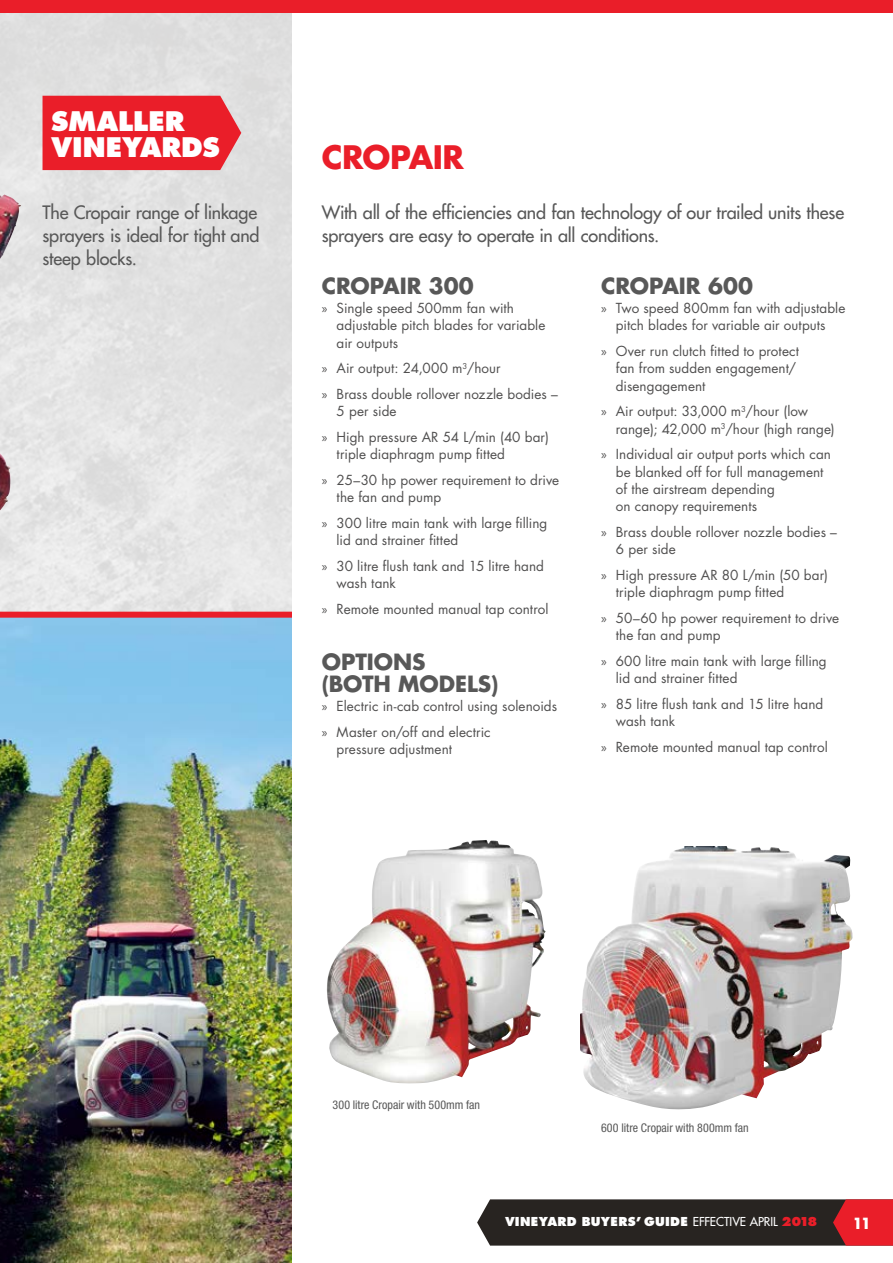
<style>
.page{position:relative;width:893px;height:1263px;background:#fff}
.page>*{position:absolute;margin:0;border:0;box-sizing:border-box;transform-origin:0 0}
.t1{font:700 31.5px "Futura Std";letter-spacing:-.015em;color:#ea1e29}
.t2{font:800 26.25px/25.5px "Futura Std";letter-spacing:-.005em;color:#fff}
.t3{font:700 21.75px/21.8px "Futura Std";color:#585858}
.t4{font:500 18px/23.2px "Futura Std";letter-spacing:-.01em;color:#585858}
.t5{font:700 15px "Futura Std";color:#fff}
.t6{font:13.5px/17.2px "Futura Std";letter-spacing:.005em;color:#504f4f}
.t7{font:condensed 12px "Helvetica Neue LT Std";letter-spacing:.005em;color:#585858}
.t8{font:800 12px "Futura Std";letter-spacing:.025em;color:#fff}
.s1{font-family:"Myriad Pro"}
.s2{font-weight:500}
.s3{color:#ea1e29}
</style>
<div class="page">
<img style="left:0;top:13px;width:1px;height:599px">
<img style="left:0;top:194px;width:22px;height:316px">
<img style="left:580px;top:846px;width:273px;height:264px">
<img style="left:326px;top:840px;width:220px;height:244px">
<div style="left:43px;top:96px;width:198px;height:74px;background:#ea1e29"></div>
<img style="left:0;top:618px;width:292px;height:645px">
<div style="left:0;top:612px;width:292px;height:6px;background:#ea1e29"></div>
<svg style="left:477px;top:1199px;width:416px;height:46px;background:#452928"></svg>
<div style="left:0;top:0;width:893px;height:13px;background:#ea1e29"></div>
<h2 class="t2" style="left:51px;top:108px;width:170px">SMALLER<br>VINEYARDS</h2>
<h3 class="t4" style="left:43px;top:201px;width:219px">The Cropair range of linkage sprayers is ideal for tight and steep blocks.</h3>
<h1 class="t1" style="left:322px;top:137px;width:144px">CROPAIR</h1>
<h3 class="t4" style="left:322px;top:201px;width:524px">With all of the efficiencies and fan technology of our trailed units these sprayers are easy to operate in all conditions.</h3>
<h3 class="t3" style="left:322px;top:274px;width:154px">CROPAIR 300</h3>
<p class="t6" style="left:337px;top:300px;width:210px;text-indent:-15px"><span class="s1">»</span> Single speed 500mm fan with adjustable pitch blades for variable air outputs</p>
<p class="t6" style="left:322px;top:356px;width:238px;line-height:25.8px"><span class="s1">»</span> Air output: 24,000 m<sup>3</sup>/hour<br><span class="s1">»</span> Brass double rollover nozzle bodies –</p>
<p class="t6" style="left:322px;top:399px;width:229px;line-height:25.8px;text-indent:15px">5 per side<br><span class="s1">»</span> High pressure AR 54 L/min (40 bar)</p>
<p class="t6" style="left:322px;top:442px;width:239px;line-height:25.8px;text-indent:15px">triple diaphragm pump fitted<br><span class="s1">»</span> 25–30 hp power requirement to drive</p>
<p class="t6" style="left:322px;top:485px;width:227px;line-height:25.8px;text-indent:15px">the fan and pump<br><span class="s1">»</span> 300 litre main tank with large filling</p>
<p class="t6" style="left:322px;top:528px;width:224px;line-height:25.8px;text-indent:15px">lid and strainer fitted<br><span class="s1">»</span> 30 litre flush tank and 15 litre hand</p>
<p class="t6" style="left:322px;top:571px;width:228px;line-height:25.8px;text-indent:15px">wash tank<br><span class="s1">»</span> Remote mounted manual tap control</p>
<h3 class="t3" style="left:322px;top:651px;width:178px">OPTIONS (BOTH MODELS)</h3>
<p class="t6" style="left:322px;top:693px;width:237px;line-height:25.8px"><span class="s1">»</span> Electric in-cab control using solenoids <span class="s1">»</span> Master on/off and electric</p>
<p class="t6" style="left:337px;top:741px;width:117px">pressure adjustment</p>
<h3 class="t3" style="left:601px;top:274px;width:154px">CROPAIR 600</h3>
<p class="t6" style="left:601px;top:300px;width:246px;text-align:center"><span class="s1">»</span> Two speed 800mm fan with adjustable pitch blades for variable air outputs</p>
<p class="t6" style="left:616px;top:343px;width:185px;text-indent:-15px"><span class="s1">»</span> Over run clutch fitted to protect fan from sudden engagement/ disengagement</p>
<p class="t6" style="left:616px;top:403px;width:220px;text-indent:-15px"><span class="s1">»</span> Air output: 33,000 m<sup>3</sup>/hour (low range); 42,000 m<sup>3</sup>/hour (high range)</p>
<p class="t6" style="left:616px;top:446px;width:217px;text-indent:-15px"><span class="s1">»</span> Individual air output ports which can be blanked off for full management of the airstream depending<br>on canopy requirements</p>
<p class="t6" style="left:616px;top:523px;width:223px;text-indent:-15px"><span class="s1">»</span> Brass double rollover nozzle bodies –<br>6 per side</p>
<p class="t6" style="left:616px;top:566px;width:214px;text-indent:-15px"><span class="s1">»</span> High pressure AR 80 L/min (50 bar) triple diaphragm pump fitted</p>
<p class="t6" style="left:616px;top:609px;width:225px;text-indent:-15px"><span class="s1">»</span> 50–60 hp power requirement to drive the fan and pump</p>
<p class="t6" style="left:616px;top:652px;width:212px;text-indent:-15px"><span class="s1">»</span> 600 litre main tank with large filling lid and strainer fitted</p>
<p class="t6" style="left:616px;top:695px;width:209px;text-indent:-15px"><span class="s1">»</span> 85 litre flush tank and 15 litre hand wash tank</p>
<p class="t6" style="left:601px;top:738px;width:228px"><span class="s1">»</span> Remote mounted manual tap control</p>
<p class="t7" style="left:332px;top:1098px;width:149px">300 litre Cropair with 500mm fan</p>
<p class="t7" style="left:601px;top:1121px;width:149px">600 litre Cropair with 800mm fan</p>
<p class="t8" style="left:505px;top:1214px;width:314px">VINEYARD BUYERS’ GUIDE <span class="s2">EFFECTIVE APRIL</span> <span class="s3">2018</span></p>
<p class="t5" style="left:853px;top:1213px;width:20px">11</p>
</div>
